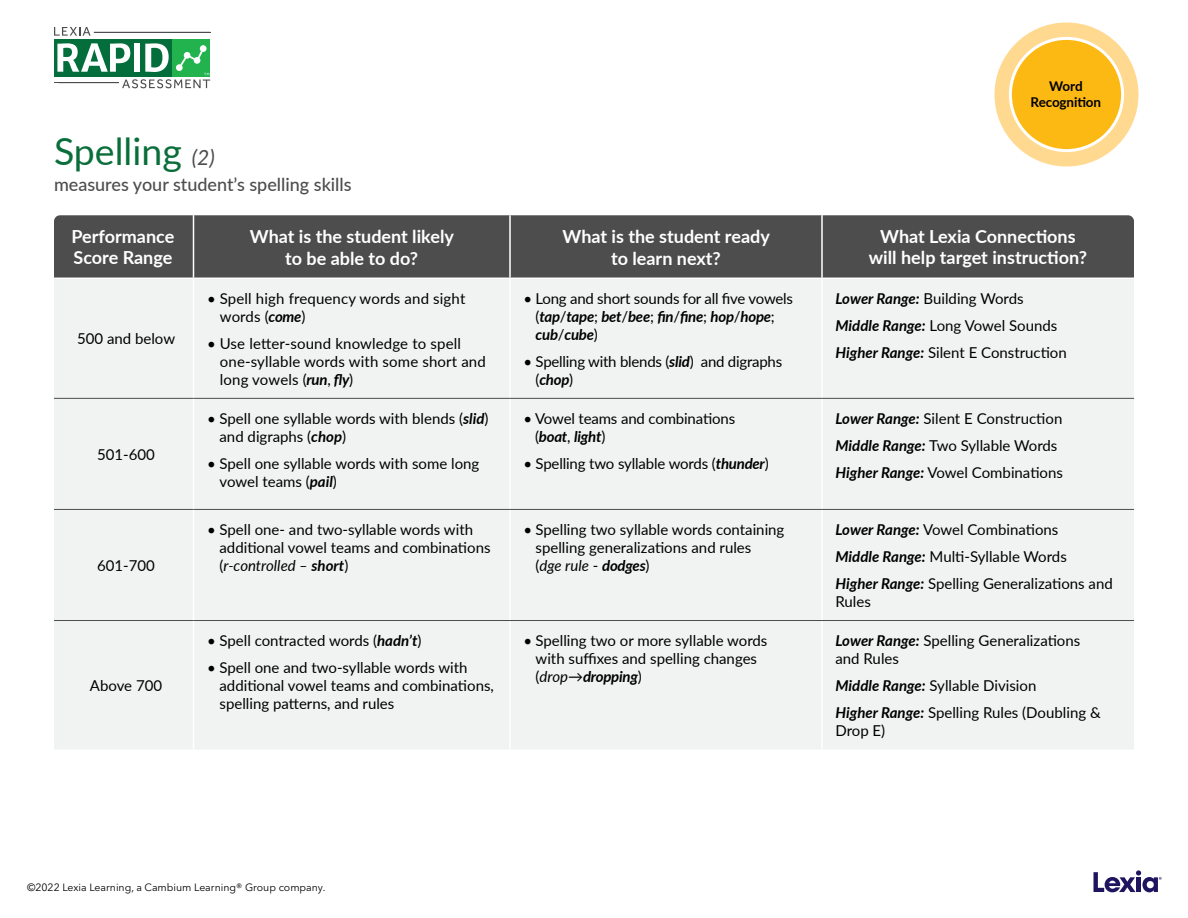
<style>
.page{position:relative;width:1188px;height:918px;background:#fff}
.page>*{position:absolute;margin:0;border:0;box-sizing:border-box;transform-origin:0 0}
.Table_Label{font:37.5px "Lato";color:#0a6e3b}
.Table_Subhead{font:700 18px/21.6px "Lato";color:#fff;text-align:center}
.Table_Subhead-2{font:500 18px "Lato";color:#4e4d4e}
.Body_Text{font:15px/18px "Lato";color:#000}
.Table_Label-2{font:700 13.5px/16.2px "Lato";letter-spacing:-.01em;color:#000;text-align:center}
.t1{font:10.5px "Avenir Next LT Pro";color:#000}
.s1{font-style:italic;font-size:21px;color:#4e4d4e}
.s2{font-weight:700;font-style:italic}
.s3{font-style:italic}
</style>
<div class="page">
<div style="left:54px;top:39px;width:118px;height:37px;background:#036e3c"></div>
<div style="left:172px;top:39px;width:38px;height:37px;background:#22b34e"></div>
<hr style="left:94px;top:32px;width:116px;height:1px;background:#4e4d4e">
<svg style="left:54px;top:27px;width:37px;height:9px"></svg>
<hr style="left:54px;top:82px;width:65px;height:1px;background:#4e4d4e">
<svg style="left:57px;top:43px;width:153px;height:45px"></svg>
<div style="left:54px;top:279px;width:1080px;height:470px;background:#f1f2f2"></div>
<hr style="left:193px;top:279px;width:1px;height:119px;background:#fff">
<hr style="left:509px;top:279px;width:2px;height:119px;background:#fff">
<hr style="left:821px;top:279px;width:2px;height:119px;background:#fff">
<hr style="left:193px;top:399px;width:1px;height:110px;background:#fff">
<hr style="left:509px;top:399px;width:2px;height:110px;background:#fff">
<hr style="left:821px;top:399px;width:2px;height:110px;background:#fff">
<hr style="left:193px;top:510px;width:1px;height:110px;background:#fff">
<hr style="left:509px;top:510px;width:2px;height:110px;background:#fff">
<hr style="left:821px;top:510px;width:2px;height:110px;background:#fff">
<hr style="left:193px;top:621px;width:1px;height:129px;background:#fff">
<hr style="left:509px;top:621px;width:2px;height:129px;background:#fff">
<hr style="left:821px;top:621px;width:2px;height:129px;background:#fff">
<hr style="left:54px;top:398px;width:140px;height:1px;background:#4e4d4e">
<hr style="left:194px;top:398px;width:316px;height:1px;background:#4e4d4e">
<hr style="left:510px;top:398px;width:312px;height:1px;background:#4e4d4e">
<hr style="left:822px;top:398px;width:312px;height:1px;background:#4e4d4e">
<hr style="left:54px;top:509px;width:140px;height:1px;background:#4e4d4e">
<hr style="left:194px;top:509px;width:316px;height:1px;background:#4e4d4e">
<hr style="left:510px;top:509px;width:312px;height:1px;background:#4e4d4e">
<hr style="left:822px;top:509px;width:312px;height:1px;background:#4e4d4e">
<hr style="left:54px;top:620px;width:140px;height:1px;background:#4e4d4e">
<hr style="left:194px;top:620px;width:316px;height:1px;background:#4e4d4e">
<hr style="left:510px;top:620px;width:312px;height:1px;background:#4e4d4e">
<hr style="left:822px;top:620px;width:312px;height:1px;background:#4e4d4e">
<div style="left:54px;top:215px;width:1080px;height:63px;background:#4e4d4e"></div>
<div style="left:994px;top:22px;width:144px;height:144px;background:#ffd990;border-radius:50%"></div>
<div style="left:1010px;top:38px;width:113px;height:113px;background:#fdb913;border-radius:50%"></div>
<div style="left:1009px;top:37px;width:115px;height:115px;border:3px solid #fff;border-radius:50%"></div>
<svg style="left:1094px;top:870px;width:68px;height:22px"></svg>
<p class="Table_Label-2" style="left:1031px;top:78px;width:72px">Word<br>Recognition</p>
<p class="Table_Label" style="left:54px;top:125px;width:162px">Spelling <span class="s1">(2)</span></p>
<p class="Table_Subhead-2" style="left:54px;top:172px;width:299px">measures your student’s spelling skills</p>
<p class="Table_Subhead" style="left:72px;top:225px;width:104px;text-align:left">Performance<br>Score Range</p>
<p class="Table_Subhead" style="left:250px;top:225px;width:206px">What is the student likely to be able to do?</p>
<p class="Table_Subhead" style="left:563px;top:225px;width:209px">What is the student ready to learn next?</p>
<p class="Table_Subhead" style="left:869px;top:225px;width:220px">What Lexia Connections will help target instruction?</p>
<p class="Body_Text" style="left:77px;top:329px;width:100px">500 and below</p>
<p class="Body_Text" style="left:97px;top:445px;width:59px">501-600</p>
<p class="Body_Text" style="left:97px;top:556px;width:59px">601-700</p>
<p class="Body_Text" style="left:90px;top:676px;width:74px">Above 700</p>
<p class="Body_Text" style="left:220px;top:289px;width:247px;text-indent:-13px">• Spell high frequency words and sight words (<span class="s2">come</span>)</p>
<p class="Body_Text" style="left:220px;top:334px;width:268px;text-indent:-13px">• Use letter-sound knowledge to spell one-syllable words with some short and long vowels (<span class="s2">run</span>, <span class="s2">fly</span>)</p>
<p class="Body_Text" style="left:220px;top:409px;width:271px;text-indent:-13px">• Spell one syllable words with blends (<span class="s2">slid</span>) and digraphs (<span class="s2">chop</span>)</p>
<p class="Body_Text" style="left:220px;top:454px;width:261px;text-indent:-13px">• Spell one syllable words with some long vowel teams (<span class="s2">pail</span>)</p>
<p class="Body_Text" style="left:536px;top:289px;width:259px;text-indent:-12px">• Long and short sounds for all five vowels (<span class="s2">tap</span>/<span class="s2">tape</span>; <span class="s2">bet</span>/<span class="s2">bee</span>; <span class="s2">fin</span>/<span class="s2">fine</span>; <span class="s2">hop</span>/<span class="s2">hope</span>; <span class="s2">cub</span>/<span class="s2">cube</span>)</p>
<p class="Body_Text" style="left:536px;top:352px;width:248px;text-indent:-12px">• Spelling with blends (<span class="s2">slid</span>) and digraphs (<span class="s2">chop</span>)</p>
<p class="Body_Text" style="left:535px;top:409px;width:202px;text-indent:-12px">• Vowel teams and combinations (<span class="s2">boat</span>, <span class="s2">light</span>)</p>
<p class="Body_Text" style="left:524px;top:454px;width:247px">• Spelling two syllable words (<span class="s2">thunder</span>)</p>
<p class="Body_Text" style="left:836px;top:289px;width:190px"><span class="s2">Lower Range:</span> Building Words</p>
<p class="Body_Text" style="left:836px;top:316px;width:223px"><span class="s2">Middle Range:</span> Long Vowel Sounds</p>
<p class="Body_Text" style="left:836px;top:343px;width:233px"><span class="s2">Higher Range:</span> Silent E Construction</p>
<p class="Body_Text" style="left:836px;top:409px;width:228px"><span class="s2">Lower Range:</span> Silent E Construction</p>
<p class="Body_Text" style="left:836px;top:436px;width:223px"><span class="s2">Middle Range:</span> Two Syllable Words</p>
<p class="Body_Text" style="left:836px;top:463px;width:229px"><span class="s2">Higher Range:</span> Vowel Combinations</p>
<p class="Body_Text" style="left:220px;top:520px;width:273px;text-indent:-13px">• Spell one- and two-syllable words with additional vowel teams and combinations (<span class="s3">r-controlled –</span> <span class="s2">short</span>)</p>
<p class="Body_Text" style="left:536px;top:520px;width:250px;text-indent:-12px">• Spelling two syllable words containing spelling generalizations and rules<br>(<span class="s3">dge rule</span> - <span class="s2">dodges</span>)</p>
<p class="Body_Text" style="left:836px;top:520px;width:224px"><span class="s2">Lower Range:</span> Vowel Combinations</p>
<p class="Body_Text" style="left:836px;top:547px;width:233px"><span class="s2">Middle Range:</span> Multi-Syllable Words</p>
<p class="Body_Text" style="left:836px;top:574px;width:279px"><span class="s2">Higher Range:</span> Spelling Generalizations and<br>Rules</p>
<p class="Body_Text" style="left:207px;top:631px;width:216px">• Spell contracted words (<span class="s2">hadn’t</span>)</p>
<p class="Body_Text" style="left:220px;top:658px;width:276px;text-indent:-13px">• Spell one and two-syllable words with additional vowel teams and combinations, spelling patterns, and rules</p>
<p class="Body_Text" style="left:536px;top:631px;width:233px;text-indent:-12px">• Spelling two or more syllable words with suffixes and spelling changes (<span class="s3">drop</span>→<span class="s2">dropping</span>)</p>
<p class="Body_Text" style="left:836px;top:631px;width:246px"><span class="s2">Lower Range:</span> Spelling Generalizations and Rules</p>
<p class="Body_Text" style="left:836px;top:676px;width:202px"><span class="s2">Middle Range:</span> Syllable Division</p>
<p class="Body_Text" style="left:836px;top:703px;width:267px"><span class="s2">Higher Range:</span> Spelling Rules (Doubling &amp;<br>Drop E)</p>
<p class="t1" style="left:27px;top:881px;width:300px">©2022 Lexia Learning, a Cambium Learning® Group company.</p>
</div>
